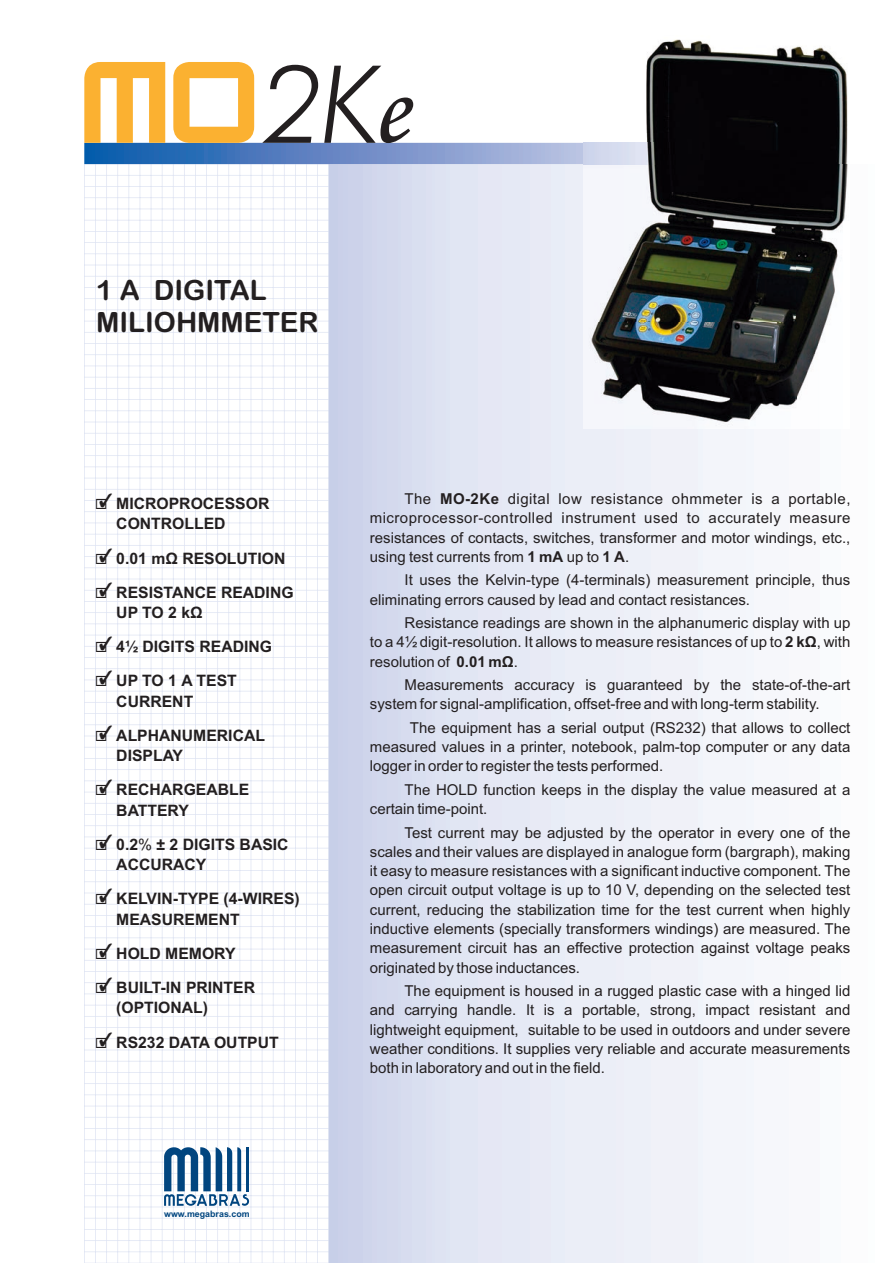
<style>
.page{position:relative;width:893px;height:1263px;background:#fff}
.page>*{position:absolute;margin:0;border:0;box-sizing:border-box;transform-origin:0 0}
.t1{font:700 27.9px/32.2px "Arial Rounded MT Bold";color:#231f20}
.t2{font:700 15.75px/34.2px "Arial";color:#231f20}
.t3{font:15px/19.4px "Arial";color:#231f20;text-align:justify}
.t4{font:700 8.85px "Arial";color:#01457f}
.s1{font-weight:400}
.s2{font-weight:700}
</style>
<div class="page">
<svg style="left:84px;top:164px;width:245px;height:1099px"></svg>
<img style="left:84px;top:143px;width:500px;height:21px">
<svg style="left:84px;top:62px;width:170px;height:81px"></svg>
<img style="left:584px;top:39px;width:265px;height:390px">
<svg style="left:262px;top:65px;width:151px;height:78px"></svg>
<svg style="left:164px;top:1147px;width:85px;height:59px"></svg>
<svg style="left:96px;top:493px;width:16px;height:16px"></svg>
<svg style="left:96px;top:548px;width:16px;height:15px"></svg>
<svg style="left:96px;top:582px;width:16px;height:16px"></svg>
<svg style="left:96px;top:637px;width:16px;height:15px"></svg>
<svg style="left:96px;top:671px;width:16px;height:15px"></svg>
<svg style="left:96px;top:725px;width:16px;height:16px"></svg>
<svg style="left:96px;top:780px;width:16px;height:15px"></svg>
<svg style="left:96px;top:834px;width:16px;height:16px"></svg>
<svg style="left:96px;top:889px;width:16px;height:15px"></svg>
<svg style="left:96px;top:943px;width:16px;height:16px"></svg>
<svg style="left:96px;top:977px;width:16px;height:16px"></svg>
<svg style="left:96px;top:1032px;width:16px;height:15px"></svg>
<h1 class="t1" style="left:96px;top:277px;width:224px">1 A DIGITAL<br>MILIOHMMETER</h1>
<p class="t2" style="left:116px;top:495px;width:155px;line-height:20.2px">MICROPROCESSOR<br>CONTROLLED</p>
<p class="t2" style="left:116px;top:542px;width:179px">0.01 mÙ RESOLUTION<br>RESISTANCE READING</p>
<p class="t2" style="left:116px;top:597px;width:157px">UP TO 2 kÙ<br>4½ DIGITS READING<br>UP TO 1 A TEST</p>
<p class="t2" style="left:116px;top:686px;width:150px">CURRENT<br>ALPHANUMERICAL</p>
<p class="t2" style="left:116px;top:740px;width:134px">DISPLAY<br>RECHARGEABLE</p>
<p class="t2" style="left:116px;top:795px;width:174px">BATTERY<br>0.2<span class="s1">%</span> ± 2 DIGITS BASIC</p>
<p class="t2" style="left:116px;top:849px;width:185px">ACCURACY<br>KELVIN-TYPE (4-WIRES)</p>
<p class="t2" style="left:116px;top:903px;width:140px">MEASUREMENT<br>HOLD MEMORY<br>BUILT-IN PRINTER</p>
<p class="t2" style="left:116px;top:992px;width:164px">(OPTIONAL)<br>RS232 DATA OUTPUT</p>
<p class="t4" style="left:164px;top:1208px;width:87px">www.megabras.com</p>
<p class="t3" style="left:370px;top:491px;width:482px;text-indent:35px">The <span class="s2">MO-2Ke</span> digital low resistance ohmmeter is a portable, microprocessor-controlled instrument used to accurately measure resistances of contacts, switches, transformer and motor windings, etc., using test currents from <span class="s2">1 mA</span> up to <span class="s2">1 A</span>.</p>
<p class="t3" style="left:370px;top:572px;width:482px;text-indent:35px">It uses the Kelvin-type (4-terminals) measurement principle, thus eliminating errors caused by lead and contact resistances.</p>
<p class="t3" style="left:370px;top:615px;width:482px;text-indent:35px">Resistance readings are shown in the alphanumeric display with up to a 4½ digit-resolution. It allows to measure resistances of up to <span class="s2">2 kÙ</span>, with resolution of <span class="s2">0.01 mÙ</span>.</p>
<p class="t3" style="left:370px;top:677px;width:482px;text-indent:35px">Measurements accuracy is guaranteed by the state-of-the-art system for signal-amplification, offset-free and with long-term stability.</p>
<p class="t3" style="left:370px;top:719px;width:482px;text-indent:40px">The equipment has a serial output (RS232) that allows to collect measured values in a printer, notebook, palm-top computer or any data logger in order to register the tests performed.</p>
<p class="t3" style="left:370px;top:781px;width:482px;text-indent:35px">The HOLD function keeps in the display the value measured at a certain time-point.</p>
<p class="t3" style="left:370px;top:824px;width:482px;text-indent:35px">Test current may be adjusted by the operator in every one of the scales and their values are displayed in analogue form (bargraph), making it easy to measure resistances with a significant inductive component. The open circuit output voltage is up to 10 V, depending on the selected test current, reducing the stabilization time for the test current when highly inductive elements (specially transformers windings) are measured. The measurement circuit has an effective protection against voltage peaks originated by those inductances.</p>
<p class="t3" style="left:370px;top:983px;width:482px;text-indent:35px">The equipment is housed in a rugged plastic case with a hinged lid and carrying handle. It is a portable, strong, impact resistant and lightweight equipment, suitable to be used in outdoors and under severe weather conditions. It supplies very reliable and accurate measurements both in laboratory and out in the field.</p>
</div>
